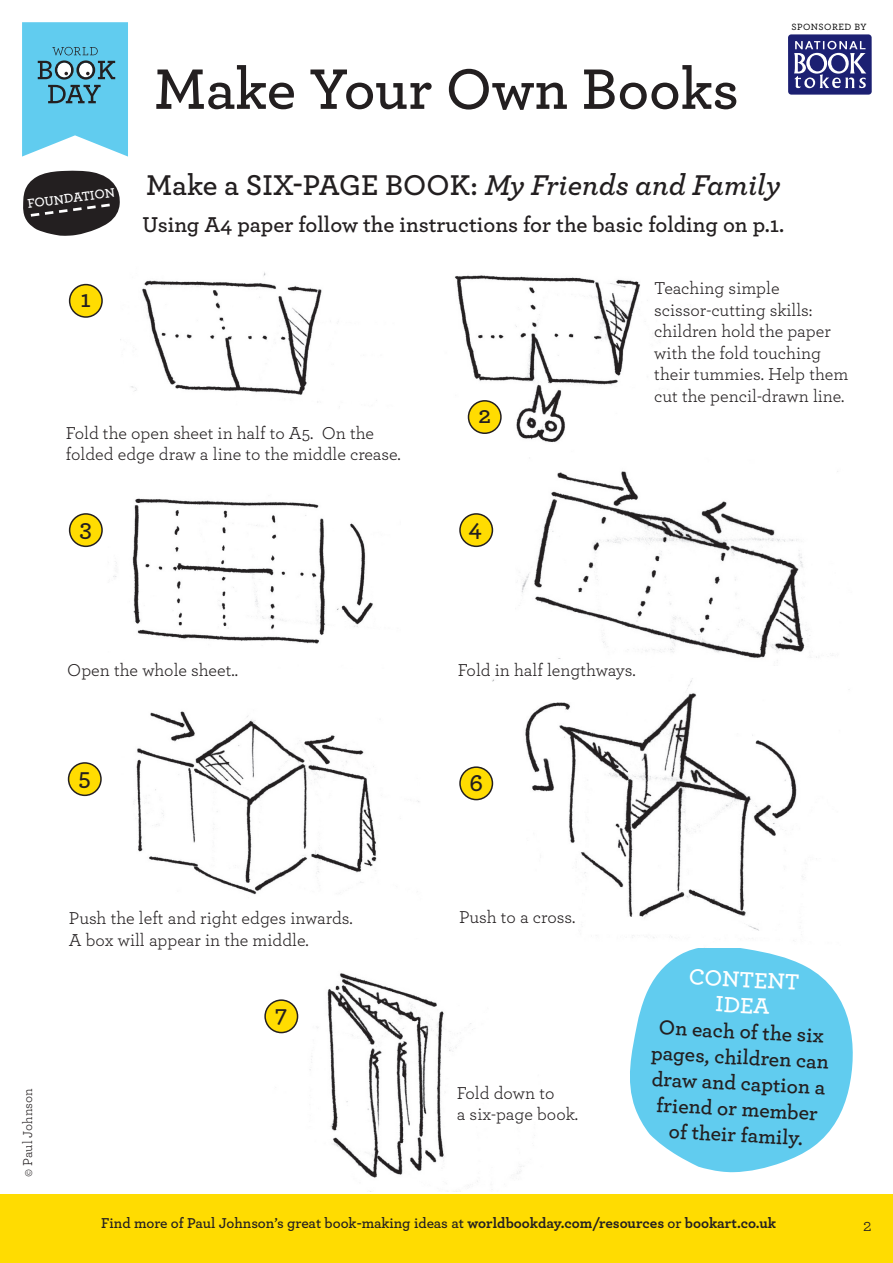
<style>
.page{position:relative;width:893px;height:1263px;background:#fff}
.page>*{position:absolute;margin:0;border:0;box-sizing:border-box;transform-origin:0 0}
.t1{font:600 59.85px "Archer";letter-spacing:-.005em;color:#231f20}
.t2{font:600 30px "Archer";color:#231f20}
.t3{font:600 24.9px "Archer";color:#231f20}
.t4{font:600 23.1px "Archer";color:#fff}
.t5{font:600 22.5px "Archer";color:#231f20}
.t6{font:600 21.3px/25.8px "Archer";color:#231f20;text-align:center}
.t7{font:18px/21.6px "Archer";color:#231f20}
.t8{font:600 15px "Archer";color:#231f20}
.t9{font:13.5px "Archer";letter-spacing:-.005em;color:#231f20}
.t10{font:600 13.35px "Archer";color:#fff}
.t11{font:500 9.45px "Archer";letter-spacing:.05em;color:#000}
.s1{font-style:italic}
.s2{font-weight:700}
</style>
<div class="page">
<div style="left:0;top:1194px;width:893px;height:69px;background:#ffdc01"></div>
<svg style="left:22px;top:22px;width:106px;height:135px"></svg>
<div style="left:788px;top:34px;width:84px;height:61px;background:#1c2072;border-radius:3px"></div>
<svg style="left:794px;top:41px;width:72px;height:47px"></svg>
<div style="left:70px;top:285px;width:32px;height:32px;background:#ffdc01;border-radius:50%"></div>
<div style="left:69px;top:284px;width:34px;height:34px;border:2px solid #231f20;border-radius:50%"></div>
<div style="left:69px;top:763px;width:32px;height:32px;background:#ffdc01;border-radius:50%"></div>
<div style="left:68px;top:762px;width:34px;height:34px;border:2px solid #231f20;border-radius:50%"></div>
<div style="left:460px;top:514px;width:32px;height:32px;background:#ffdc01;border-radius:50%"></div>
<div style="left:459px;top:513px;width:34px;height:34px;border:2px solid #231f20;border-radius:50%"></div>
<svg style="left:630px;top:948px;width:223px;height:224px;fill:#61ccef"></svg>
<img style="left:120px;top:272px;width:220px;height:135px">
<img style="left:454px;top:275px;width:220px;height:168px">
<img style="left:98px;top:498px;width:275px;height:146px">
<img style="left:521px;top:471px;width:329px;height:219px">
<img style="left:133px;top:711px;width:287px;height:184px">
<img style="left:476px;top:666px;width:364px;height:275px">
<div style="left:468px;top:401px;width:33px;height:32px;background:#ffdc01;border-radius:50%"></div>
<div style="left:468px;top:400px;width:34px;height:34px;border:2px solid #231f20;border-radius:50%"></div>
<div style="left:70px;top:514px;width:32px;height:32px;background:#ffdc01;border-radius:50%"></div>
<div style="left:69px;top:513px;width:34px;height:34px;border:2px solid #231f20;border-radius:50%"></div>
<div style="left:460px;top:767px;width:32px;height:32px;background:#ffdc01;border-radius:50%"></div>
<div style="left:459px;top:766px;width:34px;height:34px;border:2px solid #231f20;border-radius:50%"></div>
<img style="left:264px;top:938px;width:279px;height:248px">
<div style="left:265px;top:1000px;width:33px;height:32px;background:#ffdc01;border-radius:50%"></div>
<div style="left:264px;top:999px;width:34px;height:34px;border:2px solid #231f20;border-radius:50%"></div>
<svg style="left:23px;top:171px;width:97px;height:65px"></svg>
<p class="t10" style="left:26px;top:194px;width:90px;rotate:-7deg">FOUNDATION</p>
<p class="t3" style="left:81px;top:280px;width:12px">1</p>
<p class="t1" style="left:154px;top:44px;width:586px">Make Your Own Books</p>
<p class="t11" style="left:791px;top:20px;width:77px">SPONSORED BY</p>
<p class="t2" style="left:146px;top:162px;width:636px">Make a SIX-PAGE BOOK: <span class="s1">My Friends and Family</span></p>
<p class="t5" style="left:143px;top:208px;width:643px">Using A4 paper follow the instructions for the basic folding on p.1.</p>
<p class="t3" style="left:478px;top:396px;width:14px">2</p>
<p class="t7" style="left:654px;top:276px;width:196px">Teaching simple scissor-cutting skills: children hold the paper with the fold touching their tummies. Help them cut the pencil-drawn line.</p>
<p class="t7" style="left:66px;top:421px;width:336px">Fold the open sheet in half to A5. On the folded edge draw a line to the middle crease.</p>
<p class="t3" style="left:80px;top:509px;width:14px">3</p>
<p class="t3" style="left:468px;top:509px;width:15px">4</p>
<p class="t7" style="left:67px;top:658px;width:172px">Open the whole sheet..</p>
<p class="t7" style="left:458px;top:658px;width:180px">Fold in half lengthways.</p>
<p class="t3" style="left:79px;top:758px;width:14px">5</p>
<p class="t3" style="left:469px;top:764px;width:15px">6</p>
<p class="t9" style="left:18px;top:1177px;width:90px;rotate:-90deg">© Paul Johnson</p>
<p class="t7" style="left:69px;top:907px;width:285px">Push the left and right edges inwards.</p>
<p class="t7" style="left:69px;top:928px;width:241px">A box will appear in the middle.</p>
<p class="t3" style="left:275px;top:995px;width:14px">7</p>
<p class="t7" style="left:459px;top:906px;width:118px">Push to a cross.</p>
<p class="t7" style="left:457px;top:1081px;width:99px">Fold down to</p>
<p class="t7" style="left:457px;top:1103px;width:123px">a six-page book.</p>
<p class="t4" style="left:690px;top:959px;width:112px;rotate:3deg">CONTENT</p>
<p class="t4" style="left:717px;top:986px;width:56px;rotate:3deg">IDEA</p>
<p class="t6" style="left:653px;top:1012px;width:180px;rotate:3deg">On each of the six pages, children can draw and caption a friend or member of their family.</p>
<p class="t8" style="left:101px;top:1211px;width:676px">Find more of Paul Johnson’s great book-making ideas at <span class="s2">worldbookday.com/resources</span> or <span class="s2">bookart.co.uk</span></p>
<p class="t7" style="left:863px;top:1213px;width:10px">2</p>
</div>
